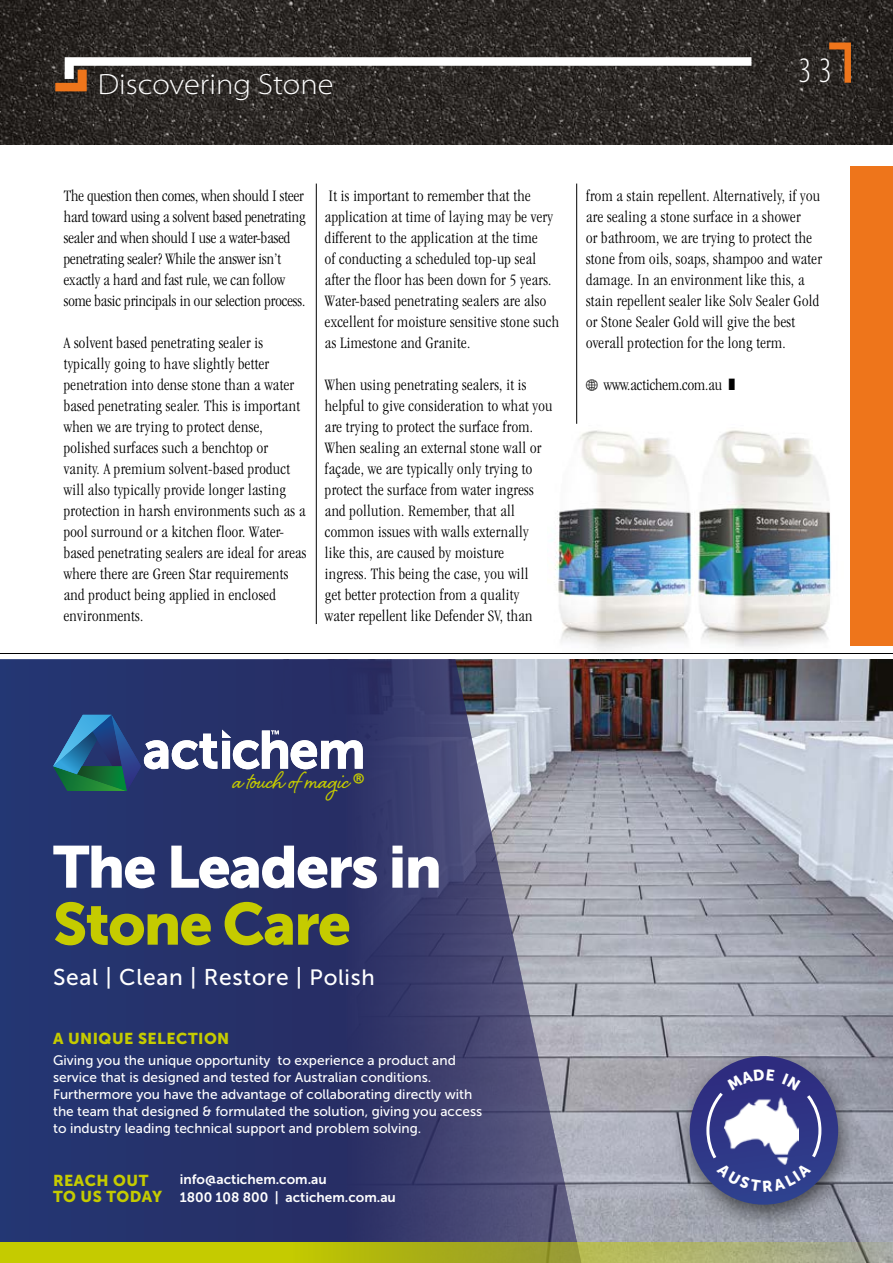
<style>
.page{position:relative;width:893px;height:1263px;background:#fff}
.page>*{position:absolute;margin:0;border:0;box-sizing:border-box;transform-origin:0 0}
.t1{font:58.8px "Museo Sans 900";letter-spacing:-.03em;color:#fff}
.t2{font:58.8px "Museo Sans 900";letter-spacing:-.03em;color:#c5cb00}
.t3{font:300 condensed 36px "Myriad Pro";color:#fff}
.t4{font:30.3px "Shelby";color:#c5cb00}
.t5{font:300 semi-expanded 29.4px "Myriad Pro";color:#fff}
.t6{font:22.8px "Museo Sans 500";letter-spacing:.03em;color:#fff}
.t7{font:300 condensed 16.5px/21px "Garamond";letter-spacing:.02em;color:#000}
.t8{font:300 condensed 16.5px/21px "Garamond";color:#000}
.t9{font:15.75px/15.8px "Museo Sans 900";letter-spacing:.03em;color:#c5cb00}
.t10{font:13.65px/17.1px "Museo Sans 500";color:#fff}
.t11{font:13.65px/17.1px "Museo Sans 700";color:#fff}
.s1{font-size:22.05px}
</style>
<div class="page">
<img style="left:554px;top:430px;width:277px;height:221px">
<img style="left:581px;top:659px;width:312px;height:584px">
<div style="left:0;top:659px;width:239px;height:584px;background:#25346e"></div>
<img style="left:239px;top:659px;width:342px;height:584px">
<svg style="left:0;top:1243px;width:893px;height:20px;background:#b3b832"></svg>
<svg style="left:53px;top:715px;width:310px;height:76px"></svg>
<div style="left:674px;top:1045px;width:186px;height:186px;background:#000;opacity:.58"></div>
<div style="left:690px;top:1056px;width:148px;height:149px;background:#2f3686;border-radius:74px"></div>
<img style="left:1px;top:0;width:892px;height:145px">
<svg style="left:55px;top:57px;width:696px;height:34px"></svg>
<svg style="left:829px;top:43px;width:22px;height:40px"></svg>
<div style="left:851px;top:166px;width:42px;height:479px;background:#ee751b"></div>
<hr style="left:0;top:653px;width:893px;height:1px;background:#000">
<hr style="left:316px;top:184px;width:1px;height:440px;background:#000">
<hr style="left:576px;top:184px;width:1px;height:240px;background:#000">
<svg style="left:705px;top:1069px;width:118px;height:122px"></svg>
<h3 class="t5" style="left:98px;top:68px;width:237px">Discovering Stone</h3>
<h2 class="t3" style="left:799px;top:51px;width:35px">33</h2>
<p class="t8" style="left:64px;top:185px;width:243px">The question then comes, when should I steer hard toward using a solvent based penetrating sealer and when should I use a water-based penetrating sealer? While the answer isn’t exactly a hard and fast rule, we can follow some basic principals in our selection process.</p>
<p class="t7" style="left:64px;top:332px;width:244px">A solvent based penetrating sealer is typically going to have slightly better penetration into dense stone than a water based penetrating sealer. This is important when we are trying to protect dense, polished surfaces such a benchtop or vanity. A premium solvent-based product will also typically provide longer lasting protection in harsh environments such as a pool surround or a kitchen floor. Water&shy;based penetrating sealers are ideal for areas where there are Green Star requirements and product being applied in enclosed environments.</p>
<p class="t7" style="left:325px;top:185px;width:236px">It is important to remember that the application at time of laying may be very different to the application at the time<br>of conducting a scheduled top-up seal after the floor has been down for 5 years.<br>Water-based penetrating sealers are also excellent for moisture sensitive stone such as Limestone and Granite.</p>
<p class="t7" style="left:325px;top:374px;width:229px">When using penetrating sealers, it is helpful to give consideration to what you are trying to protect the surface from.<br>When sealing an external stone wall or façade, we are typically only trying to protect the surface from water ingress and pollution. Remember, that all common issues with walls externally like this, are caused by moisture<br>ingress. This being the case, you will<br>get better protection from a quality water repellent like Defender SV, than</p>
<p class="t7" style="left:586px;top:185px;width:237px">from a stain repellent. Alternatively, if you are sealing a stone surface in a shower<br>or bathroom, we are trying to protect the stone from oils, soaps, shampoo and water damage. In an environment like this, a stain repellent sealer like Solv Sealer Gold or Stone Sealer Gold will give the best overall protection for the long term.</p>
<p class="t8" style="left:604px;top:375px;width:133px">www.actichem.com.au ❚</p>
<h3 class="t4" style="left:233px;top:759px;width:134px">a touch ofmagic ®</h3>
<h1 class="t1" style="left:53px;top:834px;width:390px">The Leaders in</h1>
<h1 class="t2" style="left:53px;top:891px;width:299px">Stone Care</h1>
<h3 class="t6" style="left:53px;top:965px;width:323px">Seal | Clean | Restore | <span class="s1">Polish</span></h3>
<p class="t9" style="left:53px;top:1031px;width:178px">A UNIQUE SELECTION</p>
<p class="t10" style="left:53px;top:1051px;width:431px">Giving you the unique opportunity to experience a product and service that is designed and tested for Australian conditions.<br>Furthermore you have the advantage of collaborating directly with the team that designed &amp; formulated the solution, giving you access to industry leading technical support and problem solving.</p>
<p class="t9" style="left:53px;top:1172px;width:111px">REACH OUT<br>TO US TODAY</p>
<p class="t11" style="left:180px;top:1171px;width:218px">info@actichem.com.au<br>1800 108 800 | actichem.com.au</p>
</div>
